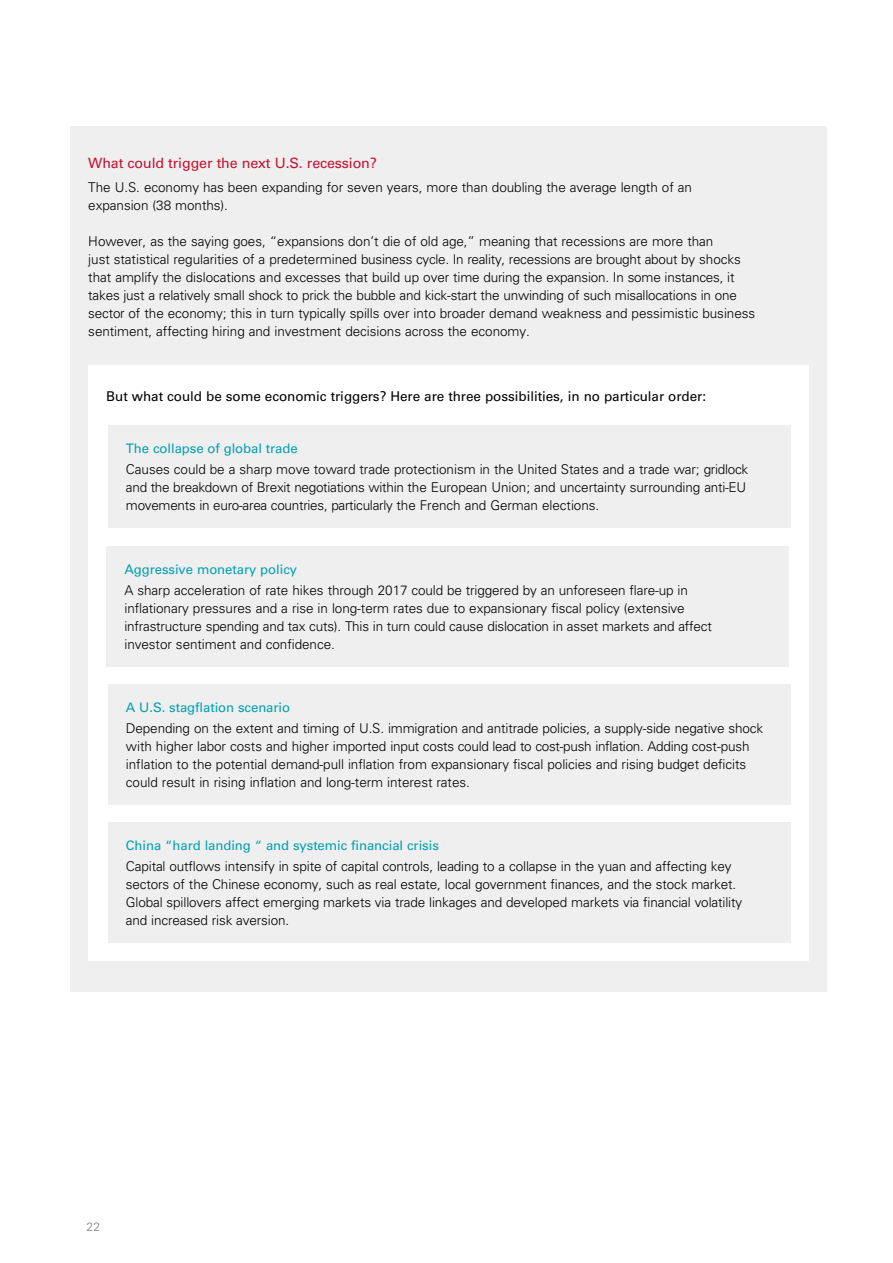
<style>
.page{position:relative;width:893px;height:1263px;background:#fff}
.page>*{position:absolute;margin:0;border:0;box-sizing:border-box;transform-origin:0 0}
.t1{font:14.25px "Univers LT Std";letter-spacing:-.01em;color:#c41230}
.t2{font:300 13.5px/18px "Univers LT Std";letter-spacing:-.005em;color:#000}
.t3{font:13.5px "Univers LT Std";letter-spacing:-.005em;color:#000}
.t4{font:13.2px "Univers LT Std";letter-spacing:-.005em;color:#00a0af}
.t5{font:300 12px "Univers LT Std";color:#7e8083}
</style>
<div class="page">
<div style="left:70px;top:126px;width:756px;height:865px;background:#efeff0"></div>
<div style="left:88px;top:365px;width:720px;height:596px;background:#fff"></div>
<div style="left:108px;top:426px;width:682px;height:102px;background:#efeff0"></div>
<div style="left:106px;top:546px;width:683px;height:121px;background:#efeff0"></div>
<div style="left:108px;top:685px;width:682px;height:120px;background:#efeff0"></div>
<div style="left:108px;top:822px;width:682px;height:121px;background:#efeff0"></div>
<p class="t1" style="left:88px;top:155px;width:290px">What could trigger the next U.S. recession?</p>
<p class="t2" style="left:88px;top:179px;width:605px">The U.S. economy has been expanding for seven years, more than doubling the average length of an expansion (38 months).</p>
<p class="t2" style="left:88px;top:233px;width:668px">However, as the saying goes, “expansions don’t die of old age,” meaning that recessions are more than<br>just statistical regularities of a predetermined business cycle. In reality, recessions are brought about by shocks that amplify the dislocations and excesses that build up over time during the expansion. In some instances, it takes just a relatively small shock to prick the bubble and kick-start the unwinding of such misallocations in one sector of the economy; this in turn typically spills over into broader demand weakness and pessimistic business sentiment, affecting hiring and investment decisions across the economy.</p>
<p class="t3" style="left:106px;top:388px;width:601px">But what could be some economic triggers? Here are three possibilities, in no particular order:</p>
<p class="t4" style="left:126px;top:441px;width:173px">The collapse of global trade</p>
<p class="t2" style="left:126px;top:460px;width:624px">Causes could be a sharp move toward trade protectionism in the United States and a trade war; gridlock and the breakdown of Brexit negotiations within the European Union; and uncertainty surrounding anti-EU movements in euro-area countries, particularly the French and German elections.</p>
<p class="t4" style="left:124px;top:561px;width:174px">Aggressive monetary policy</p>
<p class="t2" style="left:124px;top:581px;width:589px">A sharp acceleration of rate hikes through 2017 could be triggered by an unforeseen flare-up in inflationary pressures and a rise in long-term rates due to expansionary fiscal policy (extensive infrastructure spending and tax cuts). This in turn could cause dislocation in asset markets and affect investor sentiment and confidence.</p>
<p class="t4" style="left:126px;top:700px;width:166px">A U.S. stagflation scenario</p>
<p class="t2" style="left:126px;top:719px;width:639px">Depending on the extent and timing of U.S. immigration and antitrade policies, a supply-side negative shock with higher labor costs and higher imported input costs could lead to cost-push inflation. Adding cost-push inflation to the potential demand-pull inflation from expansionary fiscal policies and rising budget deficits could result in rising inflation and long-term interest rates.</p>
<p class="t4" style="left:126px;top:837px;width:314px">China “hard landing “ and systemic financial crisis</p>
<p class="t2" style="left:126px;top:857px;width:618px">Capital outflows intensify in spite of capital controls, leading to a collapse in the yuan and affecting key sectors of the Chinese economy, such as real estate, local government finances, and the stock market.<br>Global spillovers affect emerging markets via trade linkages and developed markets via financial volatility and increased risk aversion.</p>
<p class="t5" style="left:86px;top:1220px;width:15px">22</p>
</div>
